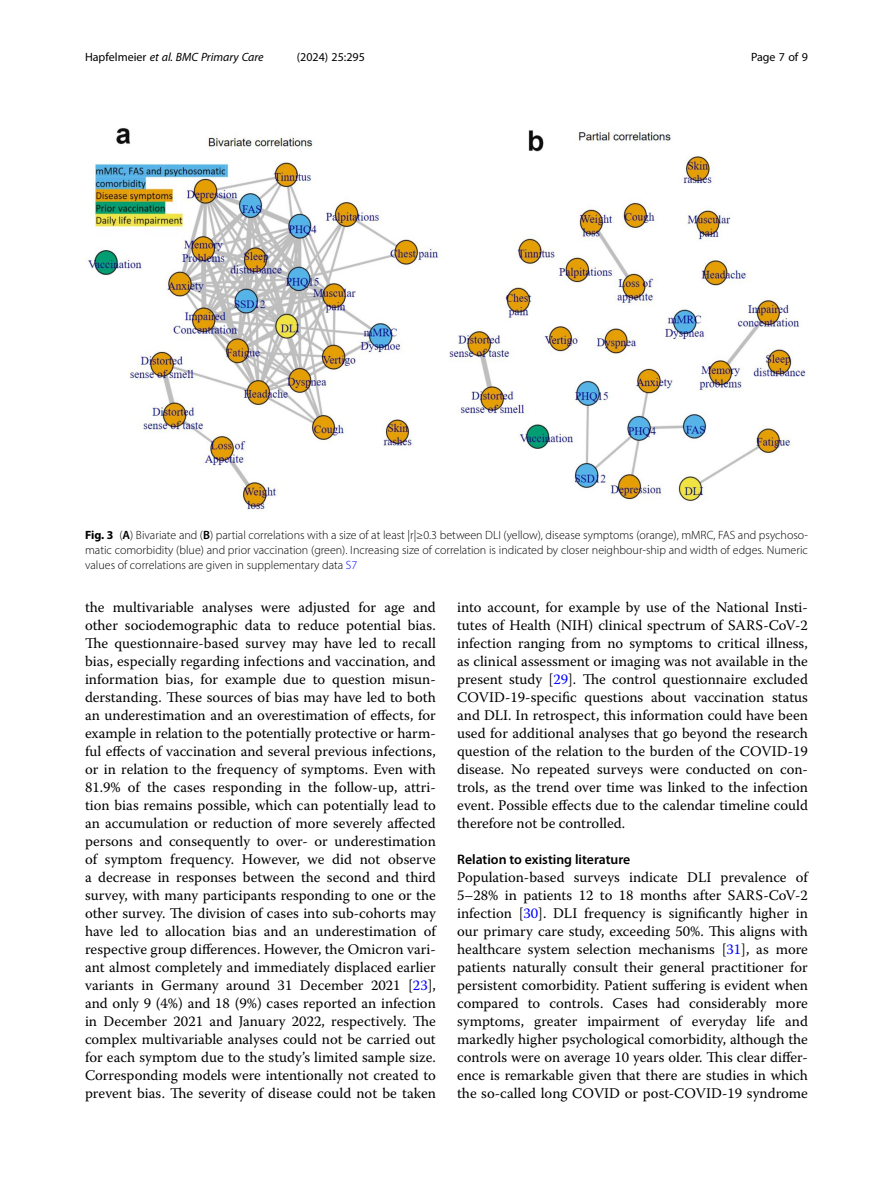
<style>
.page{position:relative;width:893px;height:1191px;background:#fff}
.page>*{position:absolute;margin:0;border:0;box-sizing:border-box;transform-origin:0 0}
.Body_Text{font:14.7px/18px "Warnock Pro";color:#000;text-align:justify}
.Head_2{font:600 13.8px "Myriad Pro";color:#000}
.Figure_Caption{font:300 12px/15px "Myriad Pro";color:#000;text-align:justify}
.t1{font:italic 12px "Myriad Pro";color:#000}
.t2{font:12px "Myriad Pro";color:#000}
.s1{font-style:normal}
.s2{font-weight:700}
.s3{font-weight:600}
.s4{color:#00f}
</style>
<div class="page">
<img style="left:88px;top:128px;width:718px;height:383px">
<p class="t1" style="left:85px;top:50px;width:180px"><span class="s1">Hapfelmeier</span> et al. BMC Primary Care</p>
<p class="t2" style="left:297px;top:50px;width:70px">(2024) 25:295</p>
<p class="t2" style="left:751px;top:50px;width:58px">Page 7 of 9</p>
<p class="Figure_Caption" style="left:85px;top:527px;width:724px"><span class="s2">Fig. 3</span> (<span class="s3">A</span>) Bivariate and (<span class="s3">B</span>) partial correlations with a size of at least |r|≥0.3 between DLI (yellow), disease symptoms (orange), mMRC, FAS and psychoso&shy;matic comorbidity (blue) and prior vaccination (green). Increasing size of correlation is indicated by closer neighbour-ship and width of edges. Numeric values of correlations are given in supplementary data <span class="s4">S7</span></p>
<p class="Body_Text" style="left:85px;top:598px;width:352px">the multivariable analyses were adjusted for age and other sociodemographic data to reduce potential bias.<br>The questionnaire-based survey may have led to recall bias, especially regarding infections and vaccination, and information bias, for example due to question misun&shy;derstanding. These sources of bias may have led to both an underestimation and an overestimation of effects, for example in relation to the potentially protective or harm&shy;ful effects of vaccination and several previous infections, or in relation to the frequency of symptoms. Even with 81.9% of the cases responding in the follow-up, attri&shy;tion bias remains possible, which can potentially lead to an accumulation or reduction of more severely affected persons and consequently to over- or underestimation of symptom frequency. However, we did not observe a decrease in responses between the second and third survey, with many participants responding to one or the other survey. The division of cases into sub-cohorts may have led to allocation bias and an underestimation of respective group differences. However, the Omicron vari&shy;ant almost completely and immediately displaced earlier variants in Germany around 31 December 2021 [<span class="s4">23</span>], and only 9 (4%) and 18 (9%) cases reported an infection in December 2021 and January 2022, respectively. The complex multivariable analyses could not be carried out for each symptom due to the study’s limited sample size.<br>Corresponding models were intentionally not created to prevent bias. The severity of disease could not be taken</p>
<p class="Body_Text" style="left:457px;top:598px;width:352px">into account, for example by use of the National Insti&shy;tutes of Health (NIH) clinical spectrum of SARS-CoV-2 infection ranging from no symptoms to critical illness, as clinical assessment or imaging was not available in the present study [<span class="s4">29</span>]. The control questionnaire excluded COVID-19-specific questions about vaccination status and DLI. In retrospect, this information could have been used for additional analyses that go beyond the research question of the relation to the burden of the COVID-19 disease. No repeated surveys were conducted on con&shy;trols, as the trend over time was linked to the infection event. Possible effects due to the calendar timeline could therefore not be controlled.</p>
<p class="Head_2" style="left:457px;top:851px;width:175px">Relation to existing literature</p>
<p class="Body_Text" style="left:457px;top:868px;width:352px">Population-based surveys indicate DLI prevalence of 5–28% in patients 12 to 18 months after SARS-CoV-2 infection [<span class="s4">30</span>]. DLI frequency is significantly higher in our primary care study, exceeding 50%. This aligns with healthcare system selection mechanisms [<span class="s4">31</span>], as more patients naturally consult their general practitioner for persistent comorbidity. Patient suffering is evident when compared to controls. Cases had considerably more symptoms, greater impairment of everyday life and markedly higher psychological comorbidity, although the controls were on average 10 years older. This clear differ&shy;ence is remarkable given that there are studies in which the so-called long COVID or post-COVID-19 syndrome</p>
</div>
